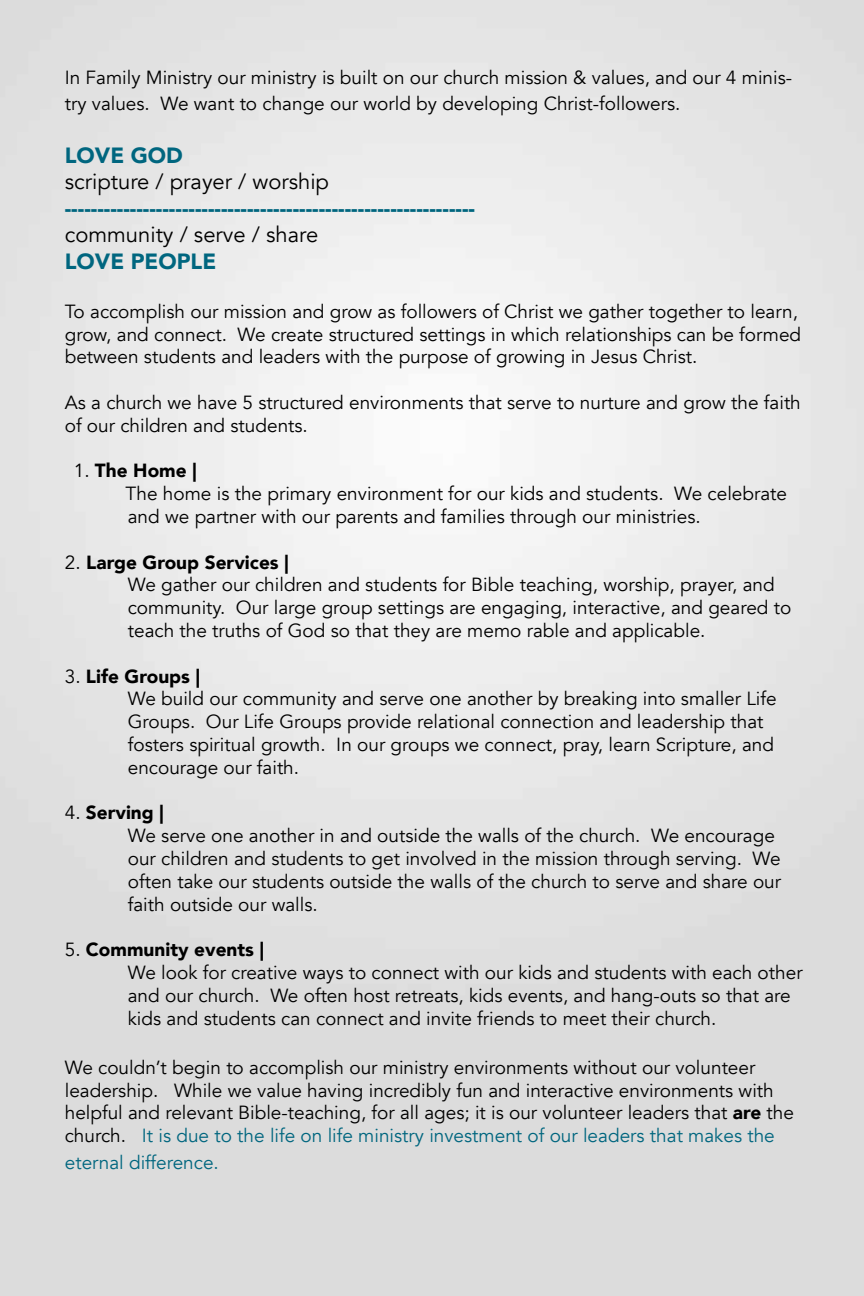
<style>
.page{position:relative;width:864px;height:1296px;background:#fff}
.page>*{position:absolute;margin:0;border:0;box-sizing:border-box;transform-origin:0 0}
.t1{font:900 22px "Avenir";color:#00667f}
.t2{font:22px "Avenir";color:#000}
.t3{font:19px/22.8px "Avenir";color:#000}
.t4{font:19px "Avenir";color:#00667f}
.s1{font-weight:900}
.s2{color:#00667f}
</style>
<div class="page">
<p class="t3" style="left:65px;top:64px;width:729px;line-height:26.4px">In Family Ministry our ministry is built on our church mission &amp; values, and our 4 minis&shy;try values. We want to change our world by developing Christ-followers.</p>
<p class="t1" style="left:65px;top:136px;width:120px">LOVE GOD</p>
<p class="t2" style="left:65px;top:169px;width:266px">scripture / prayer / worship</p>
<p class="t1" style="left:65px;top:189px;width:412px">---------------------------------------------------------------</p>
<p class="t2" style="left:65px;top:222px;width:255px">community / serve / share</p>
<p class="t1" style="left:65px;top:242px;width:153px">LOVE PEOPLE</p>
<p class="t3" style="left:65px;top:300px;width:738px">To accomplish our mission and grow as followers of Christ we gather together to learn, grow, and connect. We create structured settings in which relationships can be formed between students and leaders with the purpose of growing in Jesus Christ.</p>
<p class="t3" style="left:65px;top:391px;width:738px">As a church we have 5 structured environments that serve to nurture and grow the faith of our children and students.</p>
<p class="t3" style="left:126px;top:460px;width:663px;text-indent:-52px">1. <span class="s1">The Home |<br></span>The home is the primary environment for our kids and students. We celebrate and we partner with our parents and families through our ministries.</p>
<p class="t3" style="left:128px;top:551px;width:665px;text-indent:-63px">2. <span class="s1">Large Group Services |<br></span>We gather our children and students for Bible teaching, worship, prayer, and community. Our large group settings are engaging, interactive, and geared to teach the truths of God so that they are memo rable and applicable.</p>
<p class="t3" style="left:128px;top:665px;width:650px;text-indent:-63px">3. <span class="s1">Life Groups |<br></span>We build our community and serve one another by breaking into smaller Life Groups. Our Life Groups provide relational connection and leadership that fosters spiritual growth. In our groups we connect, pray, learn Scripture, and encourage our faith.</p>
<p class="t3" style="left:128px;top:802px;width:655px;text-indent:-63px">4. <span class="s1">Serving |<br></span>We serve one another in and outside the walls of the church. We encourage our children and students to get involved in the mission through serving. We often take our students outside the walls of the church to serve and share our faith outside our walls.</p>
<p class="t3" style="left:128px;top:939px;width:676px;text-indent:-63px">5. <span class="s1">Community events |<br></span>We look for creative ways to connect with our kids and students with each other and our church. We often host retreats, kids events, and hang-outs so that are kids and students can connect and invite friends to meet their church.</p>
<p class="t3" style="left:65px;top:1056px;width:731px">We couldn’t begin to accomplish our ministry environments without our volunteer leadership. While we value having incredibly fun and interactive environments with helpful and relevant Bible-teaching, for all ages; it is our volunteer leaders that <span class="s1">are</span> the church. <span class="s2">It is due to the life on life ministry investment of our leaders that makes the</span></p>
<p class="t4" style="left:65px;top:1151px;width:156px">eternal difference.</p>
</div>
